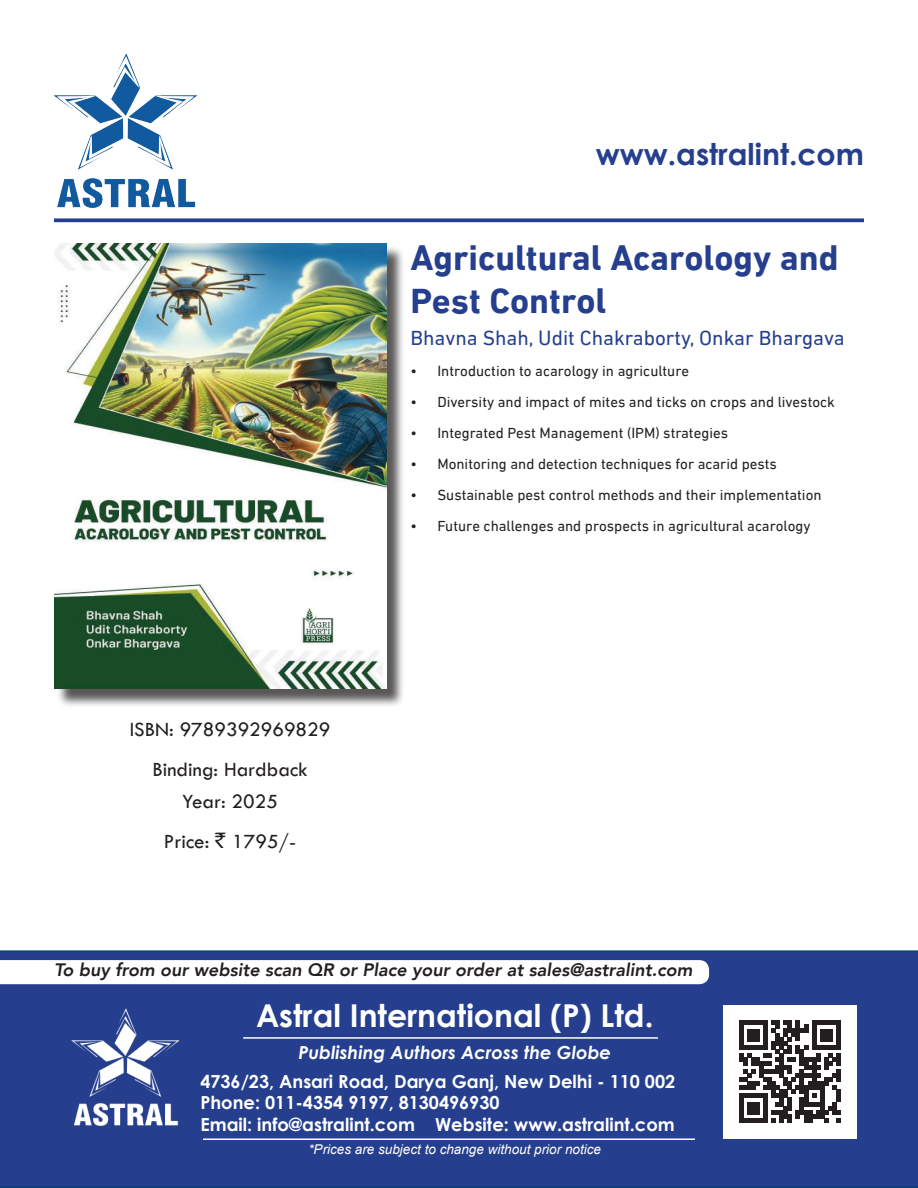
<style>
.page{position:relative;width:918px;height:1188px;background:#fff}
.page>*{position:absolute;margin:0;border:0;box-sizing:border-box;transform-origin:0 0}
.t1{font:700 36px/43.2px "DIN Next LT Arabic";color:#253f8e}
.t2{font:700 31.5px "Century Gothic";color:#fff}
.t3{font:700 30px "Century Gothic";color:#253f8e}
.t4{font:21px/39.9px "Tw Cen";color:#231f20;text-align:center}
.t5{font:21px "DIN Next LT Arabic";color:#253f8e}
.t6{font:700 18px/21.6px "Century Gothic";color:#fff}
.t7{font:italic 800 18px "Avenir LT";color:#231f20}
.t8{font:italic 700 18px "Century Gothic";color:#fff}
.t9{font:15px "DIN Next LT Arabic";color:#231f20}
.t10{font:italic 13.5px "Arial";color:#fff}
.s1{font-family:"Rupee Foradian"}
</style>
<div class="page">
<img style="left:54px;top:54px;width:143px;height:153px">
<svg style="left:54px;top:218px;width:810px;height:4px;background:#3c549a"></svg>
<div style="left:0;top:950px;width:918px;height:238px;background:#253f8e"></div>
<hr style="left:203px;top:1138px;width:492px;height:2px;background:#fff">
<svg style="left:0;top:960px;width:709px;height:24px"></svg>
<img style="left:71px;top:1008px;width:108px;height:118px">
<div style="left:723px;top:1005px;width:134px;height:133px;background:#fff"></div>
<svg style="left:739px;top:1021px;width:102px;height:101px"></svg>
<hr style="left:243px;top:1037px;width:415px;height:2px;background:#fff">
<div style="left:56px;top:245px;width:349px;height:462px;background:#231f20;opacity:.75"></div>
<img style="left:54px;top:243px;width:333px;height:446px">
<h3 class="t3" style="left:596px;top:131px;width:270px">www.astralint.com</h3>
<h3 class="t4" style="left:130px;top:709px;width:202px">ISBN: 9789392969829<br>Binding: Hardback</h3>
<h3 class="t4" style="left:164px;top:781px;width:134px">Year: 2025<br>Price: <span class="s1">`</span> 1795/-</h3>
<h1 class="t1" style="left:410px;top:236px;width:430px">Agricultural Acarology and<br>Pest Control</h1>
<h3 class="t5" style="left:410px;top:325px;width:436px">Bhavna Shah, Udit Chakraborty, Onkar Bhargava</h3>
<p class="t9" style="left:410px;top:362px;width:280px">• Introduction to acarology in agriculture</p>
<p class="t9" style="left:410px;top:393px;width:426px">• Diversity and impact of mites and ticks on crops and livestock</p>
<p class="t9" style="left:410px;top:424px;width:319px">• Integrated Pest Management (IPM) strategies</p>
<p class="t9" style="left:410px;top:455px;width:368px">• Monitoring and detection techniques for acarid pests</p>
<p class="t9" style="left:410px;top:486px;width:413px">• Sustainable pest control methods and their implementation</p>
<p class="t9" style="left:410px;top:517px;width:402px">• Future challenges and prospects in agricultural acarology</p>
<p class="t7" style="left:54px;top:959px;width:640px">To buy from our website scan QR or Place your order at sales@astralint.com</p>
<h2 class="t2" style="left:256px;top:992px;width:399px">Astral International (P) Ltd.</h2>
<p class="t8" style="left:298px;top:1039px;width:314px">Publishing Authors Across the Globe</p>
<p class="t6" style="left:200px;top:1070px;width:476px">4736/23, Ansari Road, Darya Ganj, New Delhi - 110 002<br>Phone: 011-4354 9197, 8130496930<br>Email: info@astralint.com Website: www.astralint.com</p>
<p class="t10" style="left:308px;top:1140px;width:294px">*Prices are subject to change without prior notice</p>
</div>
